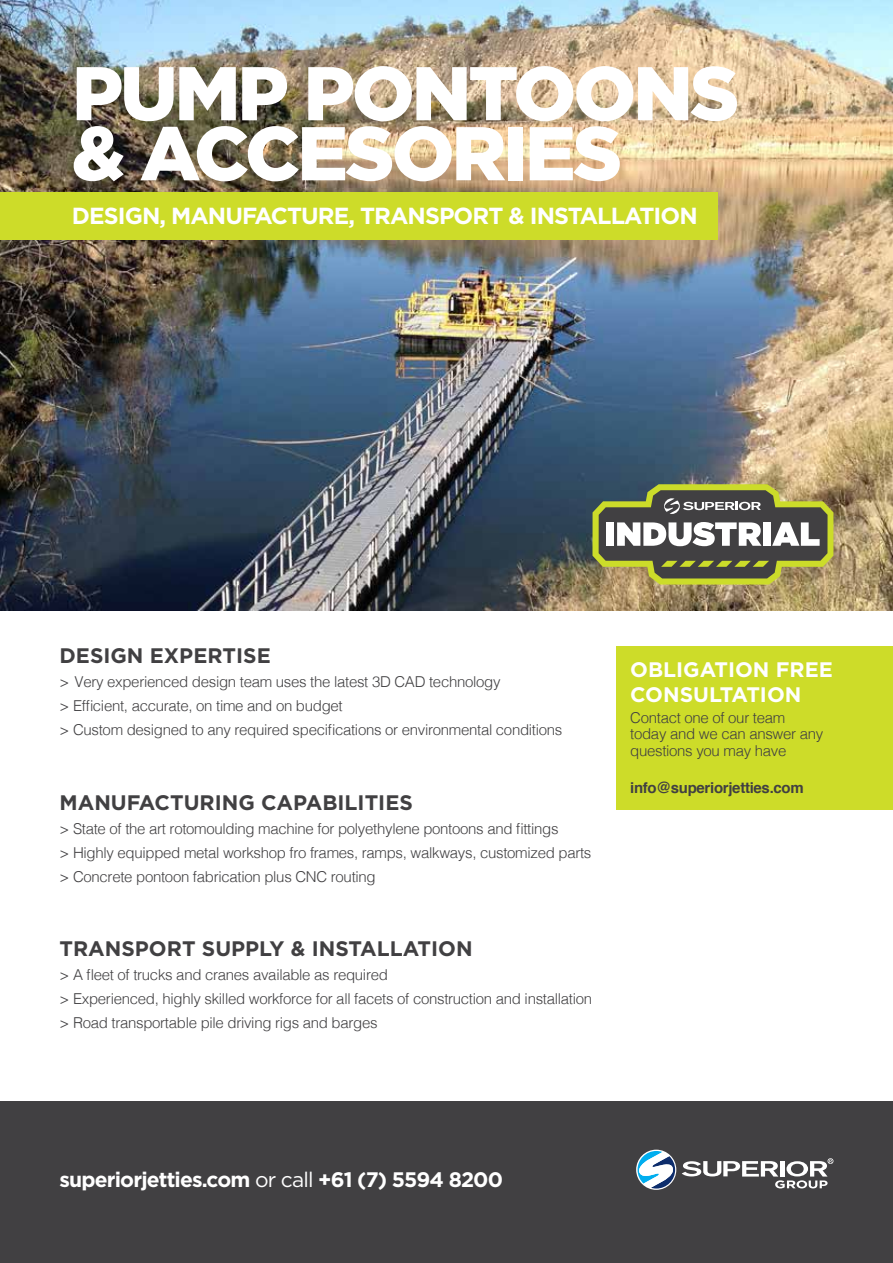
<style>
.page{position:relative;width:893px;height:1263px;background:#fff}
.page>*{position:absolute;margin:0;border:0;box-sizing:border-box;transform-origin:0 0}
.t1{font:900 75.9px/60px "Gotham";letter-spacing:-.04em;color:#fff}
.t2{font:700 23.25px "Gotham";letter-spacing:-.04em;color:#fff}
.t3{font:700 21px "Gotham";color:#414042}
.t4{font:700 21px "Gotham";letter-spacing:-.04em;color:#fff}
.t5{font:700 21px/25.2px "Gotham";color:#fff}
.t6{font:300 15px/24px "Helvetica";letter-spacing:-.02em;color:#414042}
.t7{font:700 15px "Helvetica";letter-spacing:-.02em;color:#414042}
.s1{font-weight:400}
</style>
<div class="page">
<img style="left:0;top:0;width:893px;height:610px">
<div style="left:0;top:192px;width:718px;height:48px;background:#cddc29"></div>
<div style="left:617px;top:646px;width:276px;height:164px;background:#cddc29"></div>
<div style="left:0;top:1101px;width:893px;height:162px;background:#414042"></div>
<svg style="left:592px;top:484px;width:241px;height:100px;background:#828261"></svg>
<svg style="left:636px;top:1150px;width:40px;height:40px"></svg>
<svg style="left:637px;top:1151px;width:38px;height:37px"></svg>
<svg style="left:682px;top:1158px;width:151px;height:30px"></svg>
<h1 class="t1" style="left:72px;top:63px;width:669px">PUMP PONTOONS &amp; ACCESORIES</h1>
<h2 class="t2" style="left:72px;top:200px;width:627px">DESIGN, MANUFACTURE, TRANSPORT &amp; INSTALLATION</h2>
<h3 class="t3" style="left:60px;top:642px;width:213px">DESIGN EXPERTISE</h3>
<p class="t6" style="left:60px;top:669px;width:504px">&gt; Very experienced design team uses the latest 3D CAD technology<br>&gt; Efficient, accurate, on time and on budget<br>&gt; Custom designed to any required specifications or environmental conditions</p>
<h3 class="t3" style="left:60px;top:788px;width:355px">MANUFACTURING CAPABILITIES</h3>
<p class="t6" style="left:60px;top:815px;width:533px">&gt; State of the art rotomoulding machine for polyethylene pontoons and fittings<br>&gt; Highly equipped metal workshop fro frames, ramps, walkways, customized parts &gt; Concrete pontoon fabrication plus CNC routing</p>
<h3 class="t3" style="left:60px;top:935px;width:415px">TRANSPORT SUPPLY &amp; INSTALLATION</h3>
<p class="t6" style="left:60px;top:962px;width:534px">&gt; A fleet of trucks and cranes available as required<br>&gt; Experienced, highly skilled workforce for all facets of construction and installation &gt; Road transportable pile driving rigs and barges</p>
<h3 class="t5" style="left:630px;top:657px;width:204px">OBLIGATION FREE<br>CONSULTATION</h3>
<p class="t6" style="left:630px;top:708px;width:195px;line-height:16.5px">Contact one of our team today and we can answer any questions you may have</p>
<p class="t7" style="left:630px;top:776px;width:175px">info@superiorjetties.com</p>
<h3 class="t4" style="left:60px;top:1165px;width:445px">superiorjetties.com <span class="s1">or call</span> +61 (7) 5594 8200</h3>
</div>
